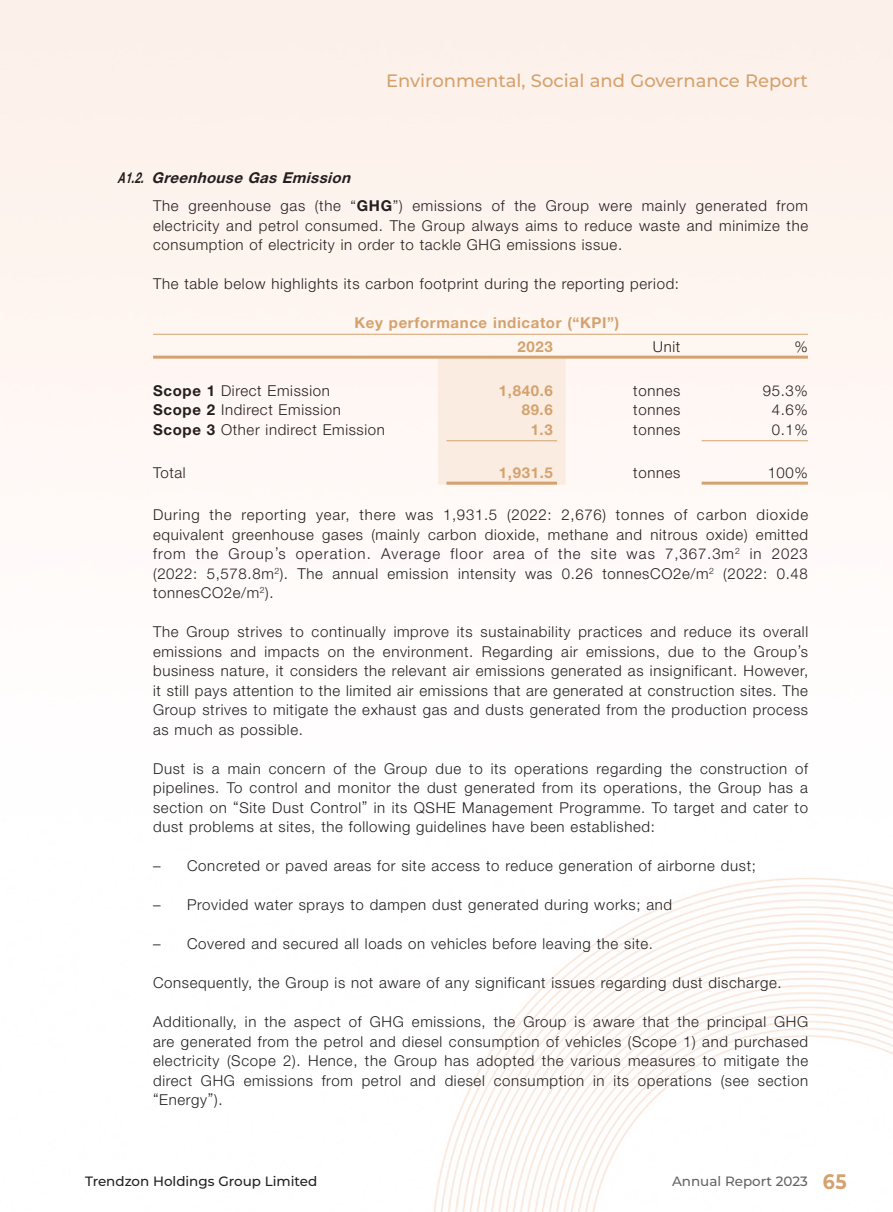
<style>
.page{position:relative;width:893px;height:1212px;background:#fff}
.page>*{position:absolute;margin:0;border:0;box-sizing:border-box;transform-origin:0 0}
.t1{font:500 18px "Montserrat";color:#d4a26e}
.Body_Text{font:300 15px/19.5px "Helvetica Neue LT Std";letter-spacing:.045em;color:#231f20;text-align:justify}
.Body_Text-2{font:700 15px "Helvetica Neue LT Std";letter-spacing:.045em;color:#d4a26e}
.Heading_3{font:italic 700 15px "Helvetica Neue LT Std";color:#231f20;scale:.7 1}
.t2{font:500 13.5px "Montserrat";letter-spacing:-.005em;color:#231f20}
.t3{font:500 13.5px "Montserrat";letter-spacing:-.005em;color:#636366}
.s1{font-weight:700}
.s2{font-weight:700;font-size:21px;color:#d4a26e}
</style>
<div class="page">
<img style="left:0;top:0;width:893px;height:1212px">
<div style="left:438px;top:359px;width:128px;height:126px;background:#faece1"></div>
<hr style="left:153px;top:334px;width:655px;height:1px;background:#d4a26e">
<hr style="left:153px;top:356px;width:655px;height:3px;background:#d4a26e">
<hr style="left:446px;top:440px;width:111px;height:1px;background:#d4a26e">
<hr style="left:702px;top:440px;width:106px;height:1px;background:#d4a26e">
<hr style="left:446px;top:482px;width:111px;height:3px;background:#d4a26e">
<hr style="left:702px;top:482px;width:106px;height:3px;background:#d4a26e">
<p class="t1" style="left:386px;top:68px;width:423px">Environmental, Social and Governance Report</p>
<p class="Heading_3" style="left:118px;top:169px;width:340px">A1.2. Greenhouse Gas Emission</p>
<p class="Body_Text" style="left:153px;top:196px;width:657px">The greenhouse gas (the “<span class="s1">GHG</span>”) emissions of the Group were mainly generated from electricity and petrol consumed. The Group always aims to reduce waste and minimize the consumption of electricity in order to tackle GHG emissions issue.</p>
<p class="Body_Text" style="left:153px;top:274px;width:528px">The table below highlights its carbon footprint during the reporting period:</p>
<p class="Body_Text-2" style="left:354px;top:314px;width:266px">Key performance indicator (“KPI”)</p>
<p class="Body_Text-2" style="left:517px;top:338px;width:37px">2023</p>
<p class="Body_Text" style="left:653px;top:337px;width:29px">Unit</p>
<p class="Body_Text" style="left:795px;top:337px;width:15px">%</p>
<p class="Body_Text" style="left:153px;top:380px;width:178px"><span class="s1">Scope 1</span> Direct Emission</p>
<p class="Body_Text-2" style="left:499px;top:381px;width:55px">1,840.6</p>
<p class="Body_Text" style="left:633px;top:380px;width:49px">tonnes</p>
<p class="Body_Text" style="left:763px;top:380px;width:47px">95.3%</p>
<p class="Body_Text" style="left:153px;top:400px;width:189px"><span class="s1">Scope 2</span> Indirect Emission</p>
<p class="Body_Text-2" style="left:522px;top:401px;width:33px">89.6</p>
<p class="Body_Text" style="left:633px;top:400px;width:49px">tonnes</p>
<p class="Body_Text" style="left:772px;top:400px;width:38px">4.6%</p>
<p class="Body_Text" style="left:153px;top:419px;width:233px"><span class="s1">Scope 3</span> Other indirect Emission</p>
<p class="Body_Text-2" style="left:531px;top:420px;width:24px">1.3</p>
<p class="Body_Text" style="left:633px;top:419px;width:49px">tonnes</p>
<p class="Body_Text" style="left:772px;top:419px;width:38px">0.1%</p>
<p class="Body_Text" style="left:153px;top:463px;width:34px">Total</p>
<p class="Body_Text-2" style="left:499px;top:464px;width:55px">1,931.5</p>
<p class="Body_Text" style="left:633px;top:463px;width:49px">tonnes</p>
<p class="Body_Text" style="left:768px;top:463px;width:42px">100%</p>
<p class="Body_Text" style="left:153px;top:505px;width:657px">During the reporting year, there was 1,931.5 (2022: 2,676) tonnes of carbon dioxide equivalent greenhouse gases (mainly carbon dioxide, methane and nitrous oxide) emitted from the Group’s operation. Average floor area of the site was 7,367.3m<sup>2</sup> in 2023 (2022: 5,578.8m<sup>2</sup>). The annual emission intensity was 0.26 tonnesCO2e/m<sup>2</sup> (2022: 0.48 tonnesCO2e/m<sup>2</sup>).</p>
<p class="Body_Text" style="left:153px;top:622px;width:657px">The Group strives to continually improve its sustainability practices and reduce its overall emissions and impacts on the environment. Regarding air emissions, due to the Group’s business nature, it considers the relevant air emissions generated as insignificant. However, it still pays attention to the limited air emissions that are generated at construction sites. The Group strives to mitigate the exhaust gas and dusts generated from the production process as much as possible.</p>
<p class="Body_Text" style="left:153px;top:758px;width:656px">Dust is a main concern of the Group due to its operations regarding the construction of pipelines. To control and monitor the dust generated from its operations, the Group has a section on “Site Dust Control” in its QSHE Management Programme. To target and cater to dust problems at sites, the following guidelines have been established:</p>
<p class="Body_Text" style="left:153px;top:856px;width:604px">– Concreted or paved areas for site access to reduce generation of airborne dust;</p>
<p class="Body_Text" style="left:153px;top:895px;width:521px">– Provided water sprays to dampen dust generated during works; and</p>
<p class="Body_Text" style="left:153px;top:934px;width:502px">– Covered and secured all loads on vehicles before leaving the site.</p>
<p class="Body_Text" style="left:153px;top:973px;width:630px">Consequently, the Group is not aware of any significant issues regarding dust discharge.</p>
<p class="Body_Text" style="left:153px;top:1012px;width:657px">Additionally, in the aspect of GHG emissions, the Group is aware that the principal GHG are generated from the petrol and diesel consumption of vehicles (Scope 1) and purchased electricity (Scope 2). Hence, the Group has adopted the various measures to mitigate the direct GHG emissions from petrol and diesel consumption in its operations (see section “Energy”).</p>
<p class="t2" style="left:85px;top:1172px;width:234px">Trendzon Holdings Group Limited</p>
<p class="t3" style="left:672px;top:1172px;width:176px">Annual Report 2023 <span class="s2">65</span></p>
</div>
